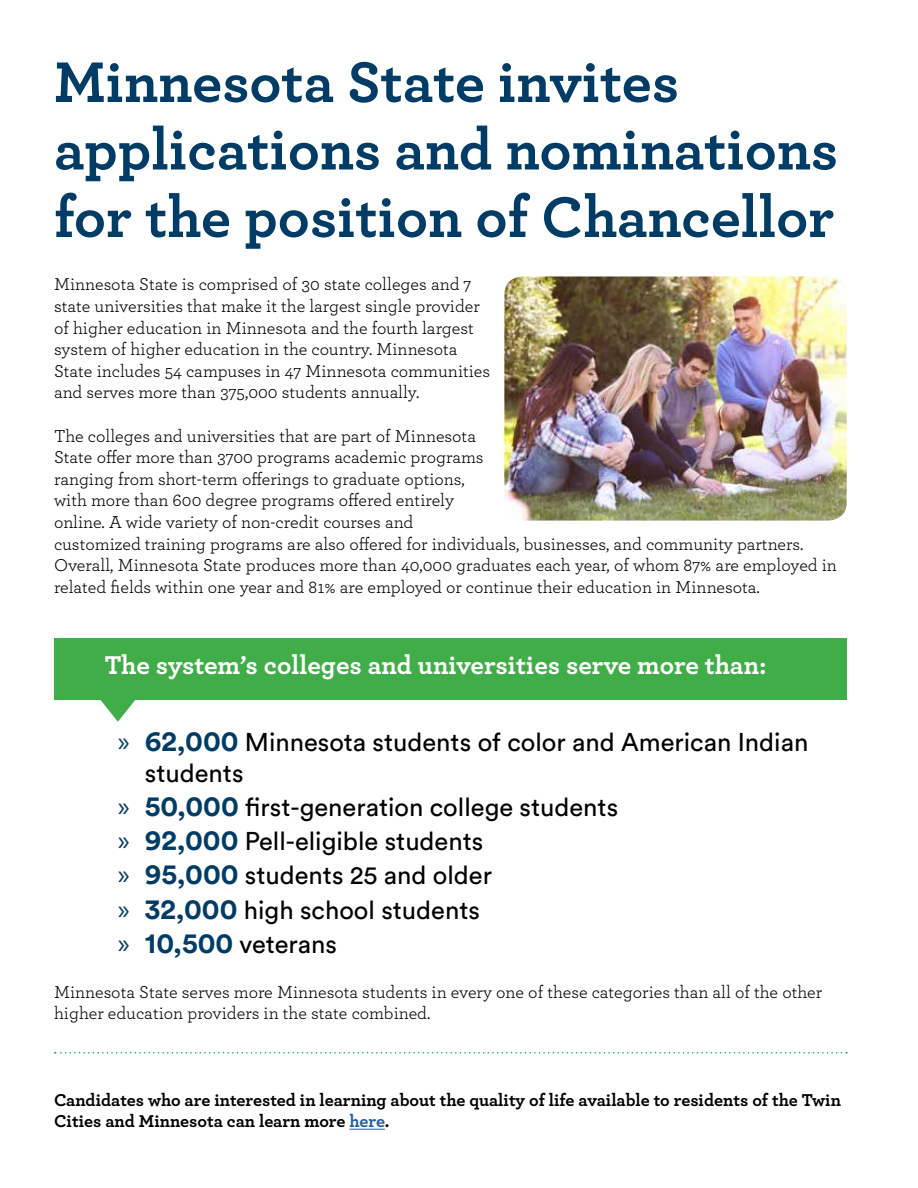
<style>
.page{position:relative;width:918px;height:1188px;background:#fff}
.page>*{position:absolute;margin:0;border:0;box-sizing:border-box;transform-origin:0 0}
.t1{font:700 60px/67.5px "Archer";color:#003c66}
.t2{font:700 27px "Archer";color:#fff}
.t3{font:25.5px/34.2px "Circular Std";color:#000}
.t4{font:18px/21.6px "Archer";color:#000}
.t5{font:700 18px/21.6px "Archer";color:#000}
.s1{font-family:"Myriad Pro";font-size:28.5px;color:#003c66}
.s2{font-weight:700;font-size:28.5px;color:#003c66}
.s3{color:#215e9e}
</style>
<div class="page">
<hr style="left:350px;top:1129px;width:35px;height:1px;background:#215e9e">
<svg style="left:55px;top:1052px;width:792px;height:2px"></svg>
<img style="left:504px;top:276px;width:343px;height:245px">
<svg style="left:100px;top:700px;width:35px;height:22px"></svg>
<div style="left:54px;top:639px;width:793px;height:61px;background:#41ad49"></div>
<h1 class="t1" style="left:54px;top:44px;width:786px">Minnesota State invites applications and nominations for the position of Chancellor</h1>
<p class="t4" style="left:54px;top:273px;width:438px">Minnesota State is comprised of 30 state colleges and 7 state universities that make it the largest single provider of higher education in Minnesota and the fourth largest system of higher education in the country. Minnesota State includes 54 campuses in 47 Minnesota communities and serves more than 375,000 students annually.</p>
<p class="t4" style="left:54px;top:424px;width:785px">The colleges and universities that are part of Minnesota<br>State offer more than 3700 programs academic programs<br>ranging from short-term offerings to graduate options,<br>with more than 600 degree programs offered entirely<br>online. A wide variety of non-credit courses and<br>customized training programs are also offered for individuals, businesses, and community partners.<br>Overall, Minnesota State produces more than 40,000 graduates each year, of whom 87% are employed in related fields within one year and 81% are employed or continue their education in Minnesota.</p>
<h2 class="t2" style="left:105px;top:644px;width:663px">The system’s colleges and universities serve more than:</h2>
<h3 class="t3" style="left:145px;top:727px;width:665px;line-height:30.6px;text-indent:-27px"><span class="s1">»</span> <span class="s2">62,000</span> Minnesota students of color and American Indian students</h3>
<h3 class="t3" style="left:118px;top:790px;width:502px"><span class="s1">»</span> <span class="s2">50,000</span> first-generation college students <span class="s1">»</span> <span class="s2">92,000</span> Pell-eligible students<br><span class="s1">»</span> <span class="s2">95,000</span> students 25 and older<br><span class="s1">»</span> <span class="s2">32,000</span> high school students<br><span class="s1">»</span> <span class="s2">10,500</span> veterans</h3>
<p class="t4" style="left:54px;top:980px;width:770px">Minnesota State serves more Minnesota students in every one of these categories than all of the other higher education providers in the state combined.</p>
<p class="t5" style="left:54px;top:1088px;width:789px">Candidates who are interested in learning about the quality of life available to residents of the Twin<br>Cities and Minnesota can learn more <span class="s3">here</span>.</p>
</div>
